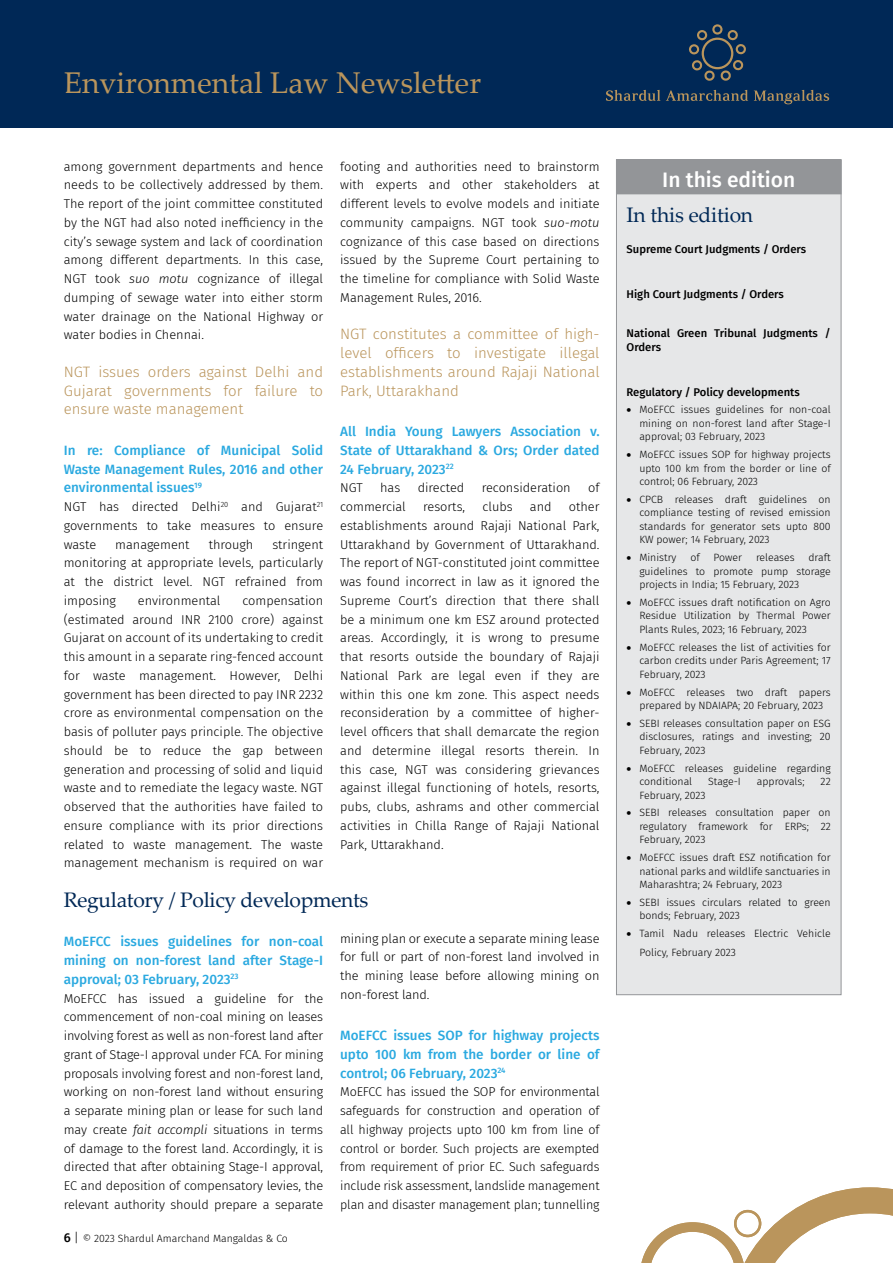
<style>
.page{position:relative;width:893px;height:1263px;background:#fff}
.page>*{position:absolute;margin:0;border:0;box-sizing:border-box;transform-origin:0 0}
.t1{font:30px "Palatino Linotype";color:#ba955c}
.Heading_1{font:21px "Palatino Linotype";letter-spacing:-.015em;color:#002856}
.t2{font:500 21px "Fira Sans";color:#fff}
.Heading_2{font:300 15px/18.8px "Fira Sans";color:#ba955c;text-align:justify}
.Heading_3-A{font:500 13.5px/18.8px "Fira Sans";color:#2aa9e0;text-align:justify}
.Heading_3{font:500 13.5px/18.8px "Fira Sans";color:#2aa9e0;text-align:justify}
.Body_Copy{font:300 12.75px/18.8px "Fira Sans";color:#000;text-align:justify}
.Content_heading{font:500 11.25px/13.5px "Fira Sans";color:#000}
.Heading_2-2{font:300 10.5px/13.5px "Fira Sans";color:#000;text-align:justify}
.s1{font-style:italic}
.s2{font-weight:500;font-size:12.75px}
.s3{font-size:12.75px}
</style>
<div class="page">
<div style="left:0;top:0;width:893px;height:128px;background:#002856"></div>
<svg style="left:606px;top:90px;width:54px;height:11px"></svg>
<svg style="left:666px;top:90px;width:82px;height:11px"></svg>
<svg style="left:754px;top:90px;width:75px;height:14px"></svg>
<svg style="left:689px;top:24px;width:57px;height:57px"></svg>
<svg style="left:641px;top:1187px;width:252px;height:76px"></svg>
<div style="left:616px;top:159px;width:225px;height:836px;background:#e6e7e8;border:1px solid #939598"></div>
<div style="left:616px;top:160px;width:225px;height:34px;background:#939598"></div>
<div style="left:616px;top:159px;width:225px;height:35px;border:1px solid #939598"></div>
<h1 class="t1" style="left:64px;top:61px;width:419px">Environmental Law Newsletter</h1>
<p class="Body_Copy" style="left:64px;top:157px;width:261px">among government departments and hence needs to be collectively addressed by them.<br>The report of the joint committee constituted by the NGT had also noted inefficiency in the city’s sewage system and lack of coordination among different departments. In this case, NGT took <span class="s1">suo motu</span> cognizance of illegal dumping of sewage water into either storm water drainage on the National Highway or water bodies in Chennai.</p>
<p class="Heading_2" style="left:64px;top:362px;width:261px">NGT issues orders against Delhi and Gujarat governments for failure to ensure waste management</p>
<p class="Heading_3" style="left:64px;top:440px;width:261px">In re: Compliance of Municipal Solid Waste Management Rules, 2016 and other environmental issues<sup>19</sup></p>
<p class="Body_Copy" style="left:64px;top:497px;width:261px">NGT has directed Delhi<sup>20</sup> and Gujarat<sup>21 </sup>governments to take measures to ensure waste</p>
<p class="Body_Copy" style="left:64px;top:535px;width:261px;text-indent:209px">stringent monitoring at appropriate levels, particularly at the district level. NGT refrained from imposing</p>
<p class="Body_Copy" style="left:115px;top:535px;width:76px">management</p>
<p class="Body_Copy" style="left:209px;top:535px;width:46px">through</p>
<p class="Body_Copy" style="left:64px;top:591px;width:261px;text-indent:179px">compensation (estimated around INR 2100 crore) against Gujarat on account of its undertaking to credit this amount in a separate ring-fenced account for waste management. However, Delhi government has been directed to pay INR 2232 crore as environmental compensation on the basis of polluter pays principle. The objective should be to reduce the gap between generation and processing of solid and liquid waste and to remediate the legacy waste. NGT observed that the authorities have failed to ensure compliance with its prior directions related to waste management. The waste management mechanism is required on war</p>
<p class="Body_Copy" style="left:138px;top:591px;width:84px">environmental</p>
<p class="Body_Copy" style="left:340px;top:157px;width:261px">footing and authorities need to brainstorm with experts and other stakeholders at different levels to evolve models and initiate community campaigns. NGT took <span class="s1">suo-motu </span>cognizance of this case based on directions issued by the Supreme Court pertaining to the timeline for compliance with Solid Waste Management Rules, 2016.</p>
<p class="Heading_2" style="left:340px;top:325px;width:261px">NGT constitutes a committee of high&shy;level officers to investigate illegal establishments around Rajaji National Park, Uttarakhand</p>
<p class="Heading_3" style="left:340px;top:421px;width:261px">All India Young Lawyers Association v.<br>State of Uttarakhand &amp; Ors; Order dated 24 February, 2023<sup>22</sup></p>
<p class="Body_Copy" style="left:340px;top:478px;width:24px">NGT</p>
<p class="Body_Copy" style="left:380px;top:478px;width:22px">has</p>
<p class="Body_Copy" style="left:418px;top:478px;width:48px">directed</p>
<p class="Body_Copy" style="left:482px;top:478px;width:91px">reconsideration</p>
<p class="Body_Copy" style="left:588px;top:478px;width:13px">of</p>
<p class="Body_Copy" style="left:340px;top:497px;width:67px">commercial</p>
<p class="Body_Copy" style="left:423px;top:497px;width:44px">resorts,</p>
<p class="Body_Copy" style="left:482px;top:497px;width:32px">clubs</p>
<p class="Body_Copy" style="left:530px;top:497px;width:23px">and</p>
<p class="Body_Copy" style="left:340px;top:497px;width:261px;text-indent:229px">other establishments around Rajaji National Park, Uttarakhand by Government of Uttarakhand.<br>The report of NGT-constituted joint committee was found incorrect in law as it ignored the Supreme Court’s direction that there shall be a minimum one km ESZ around protected areas. Accordingly, it is wrong to presume that resorts outside the boundary of Rajaji National Park are legal even if they are within this one km zone. This aspect needs reconsideration by a committee of higher&shy;level officers that shall demarcate the region and determine illegal resorts therein. In this case, NGT was considering grievances against illegal functioning of hotels, resorts, pubs, clubs, ashrams and other commercial activities in Chilla Range of Rajaji National Park, Uttarakhand.</p>
<p class="Heading_1" style="left:64px;top:885px;width:306px">Regulatory / Policy developments</p>
<p class="Heading_3-A" style="left:64px;top:931px;width:261px">MoEFCC issues guidelines for non-coal mining on non-forest land after Stage-I approval; 03 February, 2023<sup>23</sup></p>
<p class="Body_Copy" style="left:64px;top:989px;width:261px">MoEFCC has issued a guideline for the commencement of non-coal mining on leases involving forest as well as non-forest land after grant of Stage-I approval under FCA. For mining proposals involving forest and non-forest land, working on non-forest land without ensuring a separate mining plan or lease for such land may create <span class="s1">fait accompli</span> situations in terms of damage to the forest land. Accordingly, it is directed that after obtaining Stage-I approval, EC and deposition of compensatory levies, the relevant authority should prepare a separate</p>
<p class="Body_Copy" style="left:340px;top:929px;width:261px">mining plan or execute a separate mining lease for full or part of non-forest land involved in the mining lease before allowing mining on non-forest land.</p>
<p class="Heading_3-A" style="left:340px;top:1025px;width:261px">MoEFCC issues SOP for highway projects upto 100 km from the border or line of control; 06 February, 2023<sup>24</sup></p>
<p class="Body_Copy" style="left:340px;top:1082px;width:261px">MoEFCC has issued the SOP for environmental safeguards for construction and operation of all highway projects upto 100 km from line of control or border. Such projects are exempted from requirement of prior EC. Such safeguards include risk assessment, landslide management plan and disaster management plan; tunnelling</p>
<p class="Heading_2-2" style="left:64px;top:1231px;width:226px"><span class="s2">6</span> <span class="s3">|</span> © 2023 Shardul Amarchand Mangaldas &amp; Co</p>
<p class="t2" style="left:662px;top:162px;width:135px">In this edition</p>
<p class="Heading_1" style="left:627px;top:200px;width:128px">In this edition</p>
<p class="Content_heading" style="left:627px;top:242px;width:181px">Supreme Court Judgments / Orders</p>
<p class="Content_heading" style="left:627px;top:287px;width:159px">High Court Judgments / Orders</p>
<p class="Content_heading" style="left:627px;top:326px;width:206px">National Green Tribunal Judgments /<br>Orders</p>
<p class="Content_heading" style="left:627px;top:384px;width:175px">Regulatory / Policy developments</p>
<p class="Heading_2-2" style="left:639px;top:403px;width:193px;text-indent:-13px">• MoEFCC issues guidelines for non-coal mining on non-forest land after Stage-I approval; 03 February, 2023</p>
<p class="Heading_2-2" style="left:639px;top:448px;width:193px;text-indent:-13px">• MoEFCC issues SOP for highway projects upto 100 km from the border or line of control; 06 February, 2023</p>
<p class="Heading_2-2" style="left:639px;top:492px;width:193px;text-indent:-13px">• CPCB releases draft guidelines on compliance testing of revised emission standards for generator sets upto 800<br>KW power; 14 February, 2023</p>
<p class="Heading_2-2" style="left:627px;top:551px;width:51px">• Ministry</p>
<p class="Heading_2-2" style="left:690px;top:551px;width:11px">of</p>
<p class="Heading_2-2" style="left:714px;top:551px;width:30px">Power</p>
<p class="Heading_2-2" style="left:756px;top:551px;width:40px">releases</p>
<p class="Heading_2-2" style="left:639px;top:551px;width:193px;text-indent:169px">draft guidelines to promote pump storage projects in India; 15 February, 2023</p>
<p class="Heading_2-2" style="left:639px;top:595px;width:193px;text-indent:-13px">• MoEFCC issues draft notification on Agro Residue Utilization by Thermal Power Plants Rules, 2023; 16 February, 2023</p>
<p class="Heading_2-2" style="left:639px;top:640px;width:193px;text-indent:-13px">• MoEFCC releases the list of activities for carbon credits under Paris Agreement; 17<br>February, 2023</p>
<p class="Heading_2-2" style="left:627px;top:685px;width:206px;text-align:center">• MoEFCC releases two draft papers prepared by NDAIAPA; 20 February, 2023</p>
<p class="Heading_2-2" style="left:639px;top:716px;width:193px;text-indent:-13px">• SEBI releases consultation paper on ESG disclosures, ratings and investing; 20<br>February, 2023</p>
<p class="Heading_2-2" style="left:639px;top:761px;width:193px;text-indent:-13px">• MoEFCC releases guideline regarding conditional</p>
<p class="Heading_2-2" style="left:708px;top:774px;width:34px">Stage-I</p>
<p class="Heading_2-2" style="left:757px;top:774px;width:49px">approvals;</p>
<p class="Heading_2-2" style="left:821px;top:774px;width:12px">22</p>
<p class="Heading_2-2" style="left:639px;top:788px;width:68px">February, 2023</p>
<p class="Heading_2-2" style="left:639px;top:806px;width:193px;text-indent:-13px">• SEBI releases consultation paper on regulatory framework for ERPs; 22<br>February, 2023</p>
<p class="Heading_2-2" style="left:639px;top:850px;width:193px;text-indent:-13px">• MoEFCC issues draft ESZ notification for national parks and wildlife sanctuaries in Maharashtra; 24 February, 2023</p>
<p class="Heading_2-2" style="left:639px;top:895px;width:193px;text-indent:-13px">• SEBI issues circulars related to green bonds; February, 2023</p>
<p class="Heading_2-2" style="left:639px;top:924px;width:193px;line-height:18.8px;text-indent:-13px">• Tamil Nadu releases Electric Vehicle<br>Policy, February 2023</p>
</div>
